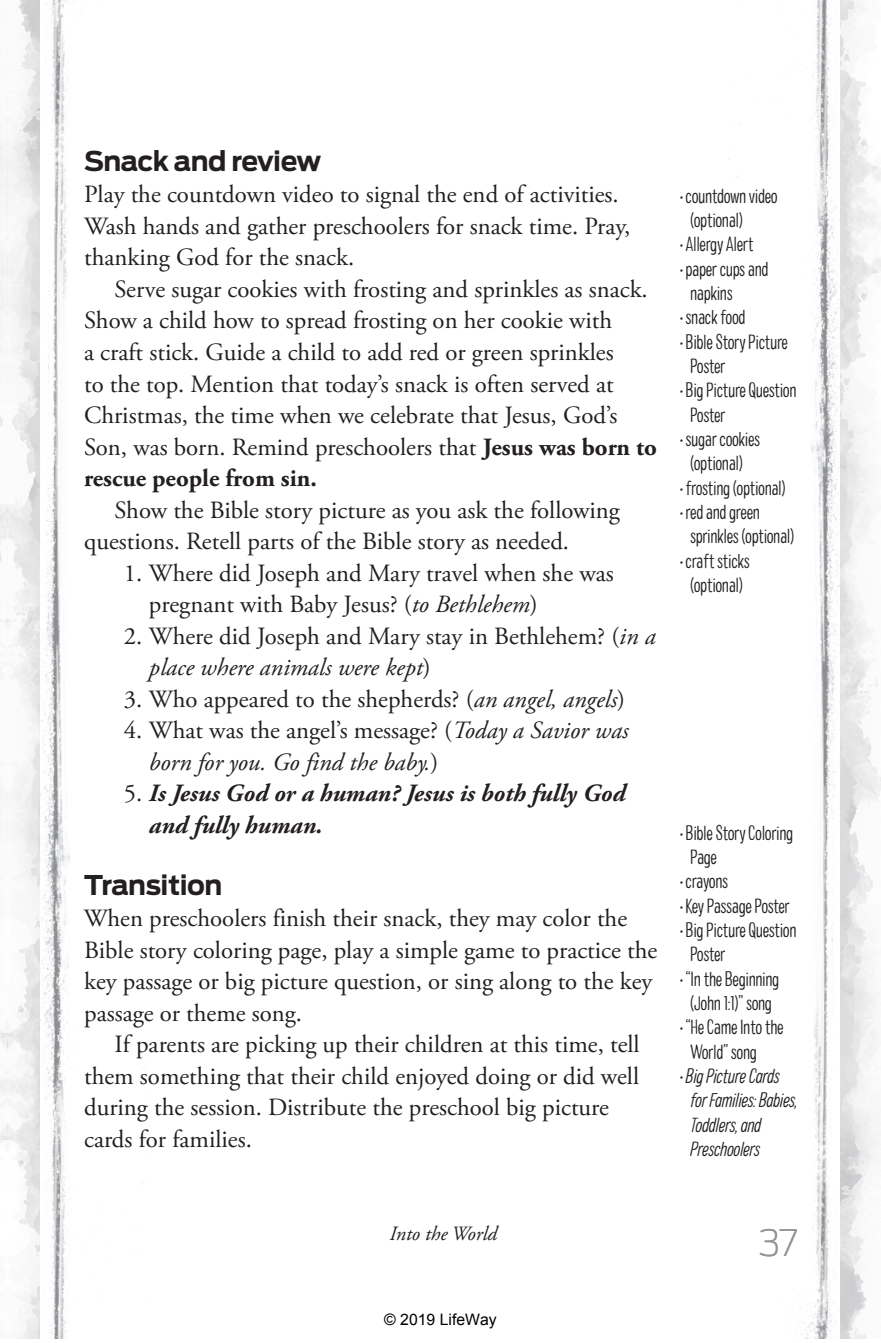
<style>
.page{position:relative;width:881px;height:1343px;background:#fff}
.page>*{position:absolute;margin:0;border:0;box-sizing:border-box;transform-origin:0 0}
.t1{font:200 36px "Antenna";color:#939598}
.t2{font:700 27px "Antenna";letter-spacing:-.02em;color:#231f20}
.t3{font:24.75px/31.5px "Adobe Garamond Pro";color:#231f20}
.t4{font:italic 24.75px/31.5px "Adobe Garamond Pro";color:#231f20}
.t5{font:italic 700 24.75px/31.5px "Adobe Garamond Pro";color:#231f20}
.t6{font:300 condensed 20.25px/24.3px "Colby";letter-spacing:-.02em;color:#231f20}
.t7{font:italic 300 condensed 20.25px/24.3px "Colby";letter-spacing:-.02em;color:#231f20}
.t8{font:italic 20.25px "Adobe Garamond Pro";color:#231f20}
.t9{font:15.75px "Arial";color:#000}
.s1{font-weight:700}
.s2{font-style:italic}
.s3{font-style:normal}
.s4{font-weight:400;font-style:normal}
</style>
<div class="page">
<img style="left:839px;top:0;width:41px;height:1338px">
<img style="left:728px;top:0;width:111px;height:1338px">
<img style="left:0;top:0;width:40px;height:1338px">
<img style="left:40px;top:0;width:112px;height:1338px">
<svg style="left:0;top:0;width:9px;height:2px"></svg>
<p class="t2" style="left:84px;top:145px;width:239px">Snack and review</p>
<p class="t3" style="left:84px;top:180px;width:547px">Play the countdown video to signal the end of activities.<br>Wash hands and gather preschoolers for snack time. Pray, thanking God for the snack.</p>
<p class="t3" style="left:84px;top:274px;width:574px;text-indent:30px">Serve sugar cookies with frosting and sprinkles as snack.<br>Show a child how to spread frosting on her cookie with<br>a craft stick. Guide a child to add red or green sprinkles<br>to the top. Mention that today’s snack is often served at Christmas, the time when we celebrate that Jesus, God’s Son, was born. Remind preschoolers that <span class="s1">Jesus was born to rescue people from sin.</span></p>
<p class="t3" style="left:84px;top:495px;width:537px;text-indent:30px">Show the Bible story picture as you ask the following questions. Retell parts of the Bible story as needed.</p>
<p class="t3" style="left:149px;top:558px;width:466px;text-indent:-25px">1. Where did Joseph and Mary travel when she was pregnant with Baby Jesus? (<span class="s2">to Bethlehem</span>)</p>
<p class="t3" style="left:149px;top:621px;width:508px;text-indent:-25px">2. Where did Joseph and Mary stay in Bethlehem? (<span class="s2">in a place where animals were kept</span>)</p>
<p class="t3" style="left:124px;top:684px;width:502px">3. Who appeared to the shepherds? (<span class="s2">an angel, angels</span>)</p>
<p class="t4" style="left:149px;top:715px;width:481px;text-indent:-25px"><span class="s3">4. What was the angel’s message? (</span>Today a Savior was born for you. Go find the baby.<span class="s3">)</span></p>
<p class="t5" style="left:149px;top:778px;width:478px;text-indent:-25px"><span class="s4">5.</span> Is Jesus God or a human? Jesus is both fully God and fully human.</p>
<p class="t2" style="left:84px;top:868px;width:140px">Transition</p>
<p class="t3" style="left:84px;top:903px;width:575px">When preschoolers finish their snack, they may color the Bible story coloring page, play a simple game to practice the key passage or big picture question, or sing along to the key passage or theme song.</p>
<p class="t3" style="left:84px;top:1029px;width:557px;text-indent:30px">If parents are picking up their children at this time, tell them something that their child enjoyed doing or did well during the session. Distribute the preschool big picture cards for families.</p>
<p class="t6" style="left:690px;top:183px;width:89px;text-indent:-10px">•countdown video (optional)</p>
<p class="t6" style="left:679px;top:232px;width:75px">•Allergy Alert</p>
<p class="t6" style="left:690px;top:256px;width:80px;text-indent:-10px">•paper cups and napkins</p>
<p class="t6" style="left:679px;top:305px;width:67px">•snack food</p>
<p class="t6" style="left:690px;top:329px;width:100px;text-indent:-10px">• Bible Story Picture<br>Poster</p>
<p class="t6" style="left:690px;top:378px;width:108px;text-indent:-10px">• Big Picture Question<br>Poster</p>
<p class="t6" style="left:679px;top:426px;width:82px;text-align:center">•sugar cookies (optional)</p>
<p class="t6" style="left:679px;top:475px;width:107px">•frosting (optional)</p>
<p class="t6" style="left:690px;top:499px;width:106px;text-indent:-10px">•red and green sprinkles (optional)</p>
<p class="t6" style="left:679px;top:548px;width:71px;text-align:center">•craft sticks (optional)</p>
<p class="t6" style="left:690px;top:820px;width:105px;text-indent:-10px">• Bible Story Coloring<br>Page</p>
<p class="t6" style="left:679px;top:869px;width:50px">•crayons</p>
<p class="t6" style="left:679px;top:893px;width:111px">•Key Passage Poster</p>
<p class="t6" style="left:690px;top:917px;width:108px;text-indent:-10px">• Big Picture Question<br>Poster</p>
<p class="t6" style="left:679px;top:966px;width:101px;text-align:center">•“In the Beginning (John 1:1)” song</p>
<p class="t6" style="left:690px;top:1014px;width:95px;text-indent:-10px">•“He Came Into the<br>World” song</p>
<p class="t7" style="left:690px;top:1063px;width:109px;text-indent:-10px"><span class="s3">•</span> Big Picture Cards for Families: Babies,<br>Toddlers, and<br>Preschoolers</p>
<p class="t8" style="left:389px;top:1220px;width:109px">Into the World</p>
<p class="t9" style="left:384px;top:1308px;width:114px">© 2019 LifeWay</p>
<h1 class="t1" style="left:758px;top:1221px;width:40px">37</h1>
</div>
